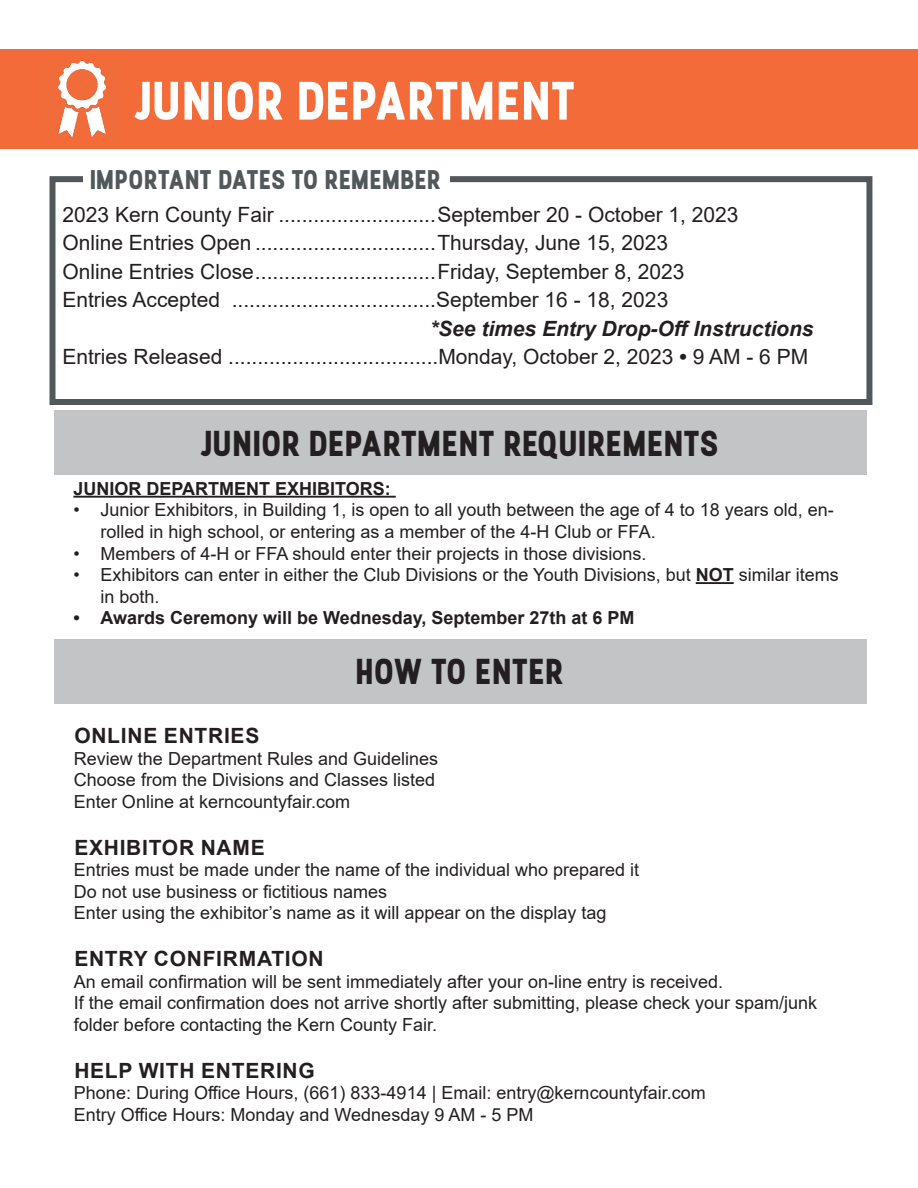
<style>
.page{position:relative;width:918px;height:1188px;background:#fff}
.page>*{position:absolute;margin:0;border:0;box-sizing:border-box;transform-origin:0 0}
.t1{font:700 54px "Stellar";color:#fff}
.t2{font:700 36px "Stellar";color:#231f20}
.t3{font:700 27px "Stellar";color:#52575a}
.t4{font:21px "Arial";color:#231f20}
.t5{font:700 21px "Arial";letter-spacing:.035em;color:#231f20}
.t6{font:italic 700 21px "Arial";color:#231f20}
.t7{font:18px/21.6px "Arial";color:#231f20}
.t8{font:700 18px "Arial";color:#231f20}
.s1{font-weight:700}
</style>
<div class="page">
<div style="left:50px;top:176px;width:822px;height:229px;border:6px solid #52575a"></div>
<div style="left:0;top:50px;width:918px;height:99px;background:#f26b39"></div>
<div style="left:83px;top:169px;width:366px;height:37px;background:#fff"></div>
<img style="left:58px;top:60px;width:49px;height:77px">
<hr style="left:73px;top:496px;width:323px;height:2px;background:#231f20">
<hr style="left:696px;top:582px;width:38px;height:2px;background:#231f20">
<div style="left:54px;top:410px;width:813px;height:65px;background:#c2c4c5"></div>
<div style="left:54px;top:639px;width:813px;height:65px;background:#c2c4c5"></div>
<p class="t1" style="left:135px;top:66px;width:443px">JUNIOR DEPARTMENT</p>
<p class="t3" style="left:90px;top:162px;width:353px">IMPORTANT DATES TO REMEMBER</p>
<p class="t4" style="left:62px;top:200px;width:678px">2023 Kern County Fair ...........................September 20 - October 1, 2023</p>
<p class="t4" style="left:62px;top:228px;width:607px">Online Entries Open ...............................Thursday, June 15, 2023</p>
<p class="t4" style="left:62px;top:257px;width:624px">Online Entries Close...............................Friday, September 8, 2023</p>
<p class="t4" style="left:62px;top:285px;width:607px">Entries Accepted ...................................September 16 - 18, 2023</p>
<p class="t6" style="left:430px;top:314px;width:385px">*See times Entry Drop-Off Instructions</p>
<p class="t4" style="left:62px;top:342px;width:747px">Entries Released ....................................Monday, October 2, 2023 <span class="s1">•</span> 9 AM - 6 PM</p>
<p class="t2" style="left:201px;top:420px;width:520px">JUNIOR DEPARTMENT REQUIREMENTS</p>
<p class="t8" style="left:73px;top:476px;width:319px">JUNIOR DEPARTMENT EXHIBITORS:</p>
<p class="t7" style="left:100px;top:499px;width:735px;text-indent:-27px">• Junior Exhibitors, in Building 1, is open to all youth between the age of 4 to 18 years old, en&shy;rolled in high school, or entering as a member of the 4-H Club or FFA.</p>
<p class="t7" style="left:73px;top:542px;width:575px">• Members of 4-H or FFA should enter their projects in those divisions.</p>
<p class="t7" style="left:100px;top:564px;width:740px;text-indent:-27px">• Exhibitors can enter in either the Club Divisions or the Youth Divisions, but <span class="s1">NOT</span> similar items in both.</p>
<p class="t8" style="left:73px;top:605px;width:563px">• Awards Ceremony will be Wednesday, September 27th at 6 PM</p>
<p class="t2" style="left:356px;top:649px;width:210px">HOW TO ENTER</p>
<p class="t5" style="left:74px;top:721px;width:187px">ONLINE ENTRIES</p>
<p class="t7" style="left:74px;top:747px;width:366px">Review the Department Rules and Guidelines</p>
<p class="t7" style="left:74px;top:769px;width:363px">Choose from the Divisions and Classes listed</p>
<p class="t7" style="left:74px;top:791px;width:278px">Enter Online at kerncountyfair.com</p>
<p class="t5" style="left:74px;top:832px;width:192px">EXHIBITOR NAME</p>
<p class="t7" style="left:74px;top:859px;width:567px">Entries must be made under the name of the individual who prepared it</p>
<p class="t7" style="left:74px;top:881px;width:315px">Do not use business or fictitious names</p>
<p class="t7" style="left:74px;top:902px;width:534px">Enter using the exhibitor’s name as it will appear on the display tag</p>
<p class="t5" style="left:74px;top:944px;width:251px">ENTRY CONFIRMATION</p>
<p class="t7" style="left:74px;top:971px;width:651px">An email confirmation will be sent immediately after your on-line entry is received.</p>
<p class="t7" style="left:74px;top:992px;width:745px">If the email confirmation does not arrive shortly after submitting, please check your spam/junk folder before contacting the Kern County Fair.</p>
<p class="t5" style="left:74px;top:1056px;width:242px">HELP WITH ENTERING</p>
<p class="t7" style="left:74px;top:1082px;width:633px">Phone: During Office Hours, (661) 833-4914 | Email: entry@kerncountyfair.com</p>
<p class="t7" style="left:74px;top:1104px;width:461px">Entry Office Hours: Monday and Wednesday 9 AM - 5 PM</p>
</div>
